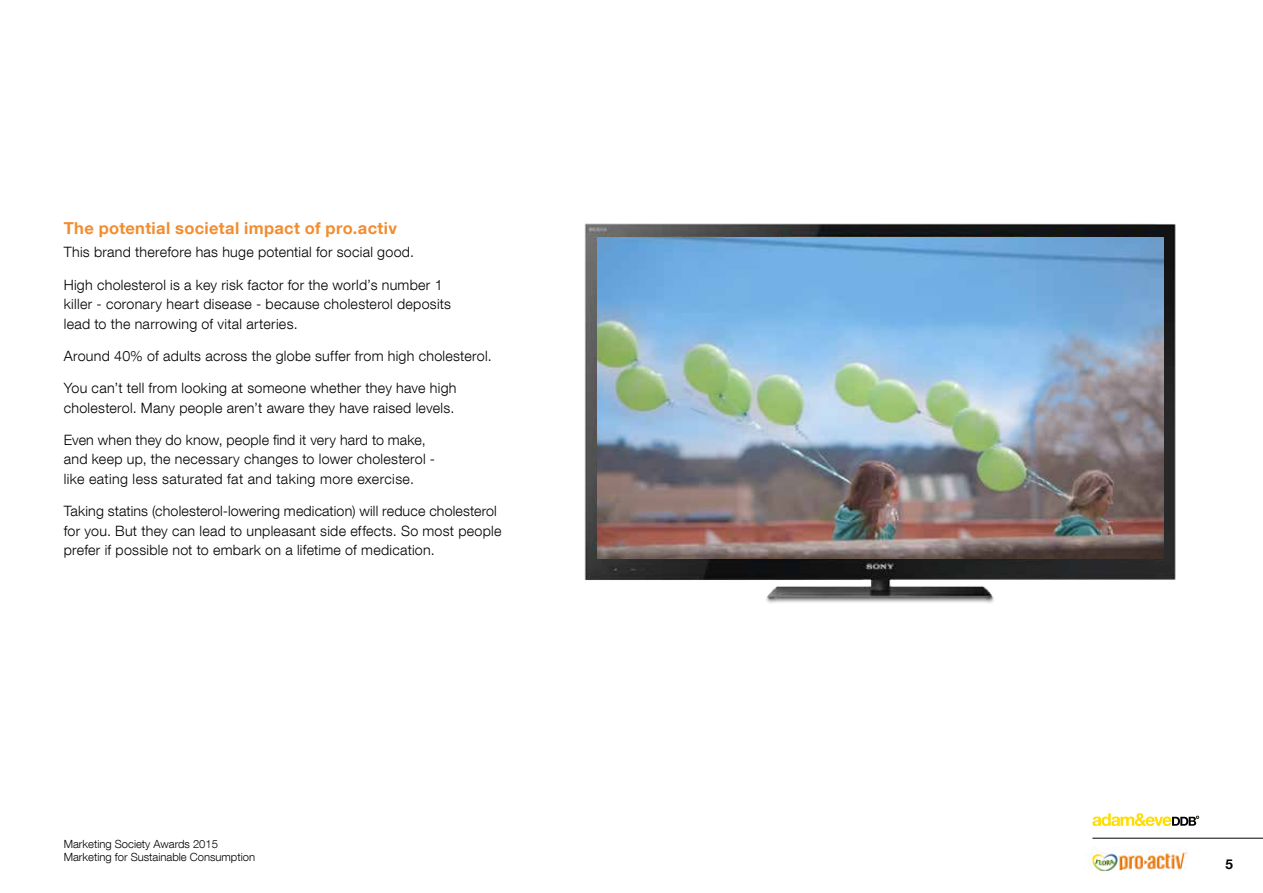
<style>
.page{position:relative;width:1263px;height:893px;background:#fff}
.page>*{position:absolute;margin:0;border:0;box-sizing:border-box;transform-origin:0 0}
.t1{font:700 16.5px "Helvetica Neueforaande DDB";letter-spacing:.02em;color:#f28d30}
.t2{font:300 14.25px/19.5px "Helvetica Neueforaande DDB";letter-spacing:.02em;color:#000}
.t3{font:700 13.5px "Helvetica Neueforaande DDB";color:#000}
.t4{font:300 11.25px/12.8px "Helvetica Neueforaande DDB";color:#000}
</style>
<div class="page">
<svg style="left:1092px;top:813px;width:107px;height:13px"></svg>
<hr style="left:1092px;top:838px;width:171px;height:1px;background:#000">
<img style="left:1090px;top:851px;width:98px;height:21px">
<img style="left:584px;top:223px;width:592px;height:380px">
<img style="left:597px;top:237px;width:566px;height:321px">
<p class="t1" style="left:64px;top:217px;width:335px">The potential societal impact of pro.activ</p>
<p class="t2" style="left:64px;top:242px;width:352px">This brand therefore has huge potential for social good.</p>
<p class="t2" style="left:64px;top:275px;width:389px">High cholesterol is a key risk factor for the world’s number 1 killer - coronary heart disease - because cholesterol deposits lead to the narrowing of vital arteries.</p>
<p class="t2" style="left:64px;top:346px;width:429px">Around 40% of adults across the globe suffer from high cholesterol.</p>
<p class="t2" style="left:64px;top:378px;width:394px">You can’t tell from looking at someone whether they have high cholesterol. Many people aren’t aware they have raised levels.</p>
<p class="t2" style="left:64px;top:430px;width:373px">Even when they do know, people find it very hard to make, and keep up, the necessary changes to lower cholesterol - like eating less saturated fat and taking more exercise.</p>
<p class="t2" style="left:64px;top:501px;width:439px">Taking statins (cholesterol-lowering medication) will reduce cholesterol for you. But they can lead to unpleasant side effects. So most people prefer if possible not to embark on a lifetime of medication.</p>
<p class="t4" style="left:64px;top:838px;width:193px">Marketing Society Awards 2015<br>Marketing for Sustainable Consumption</p>
<p class="t3" style="left:1225px;top:856px;width:9px">5</p>
</div>
